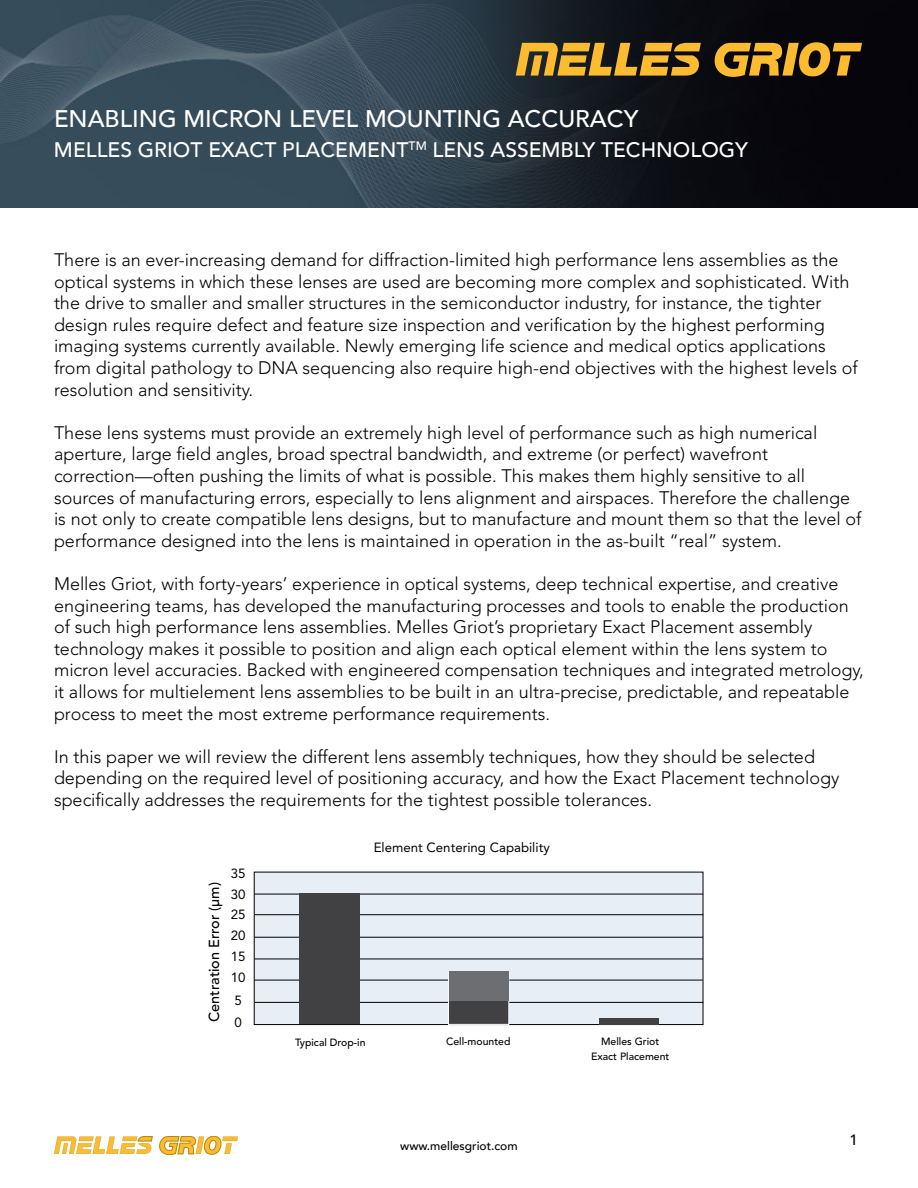
<style>
.page{position:relative;width:918px;height:1188px;background:#fff}
.page>*{position:absolute;margin:0;border:0;box-sizing:border-box;transform-origin:0 0}
.t1{font:500 24px "Avenir";color:#fff}
.t2{font:500 21px "Avenir";color:#fff}
.t3{font:300 18px/21.6px "Avenir LT Std";color:#000}
.t4{font:500 15px "Avenir";color:#000}
.t5{font:500 14.55px "Avenir LT Std";color:#000}
.t6{font:13.2px/20.7px "Avenir LT Std";color:#000;text-align:justify}
.t7{font:500 12px "Avenir";color:#000}
.t8{font:500 10.5px/14.5px "Avenir LT Std";color:#000;text-align:center}
</style>
<div class="page">
<svg style="left:54px;top:1136px;width:99px;height:18px"></svg>
<svg style="left:159px;top:1136px;width:79px;height:19px"></svg>
<img style="left:0;top:0;width:918px;height:207px">
<svg style="left:516px;top:43px;width:185px;height:33px;background:#9f7928"></svg>
<svg style="left:715px;top:42px;width:147px;height:35px;background:#926c20"></svg>
<div style="left:254px;top:872px;width:449px;height:153px;background:#e8eef6"></div>
<div style="left:254px;top:872px;width:449px;height:153px;border:1px solid #000"></div>
<hr style="left:255px;top:1002px;width:448px;height:1px;background:#000">
<hr style="left:254px;top:937px;width:449px;height:1px;background:#000">
<hr style="left:254px;top:914px;width:449px;height:1px;background:#000">
<hr style="left:254px;top:959px;width:449px;height:1px;background:#000">
<hr style="left:254px;top:980px;width:449px;height:1px;background:#000">
<hr style="left:254px;top:894px;width:449px;height:1px;background:#000">
<div style="left:299px;top:893px;width:61px;height:131px;background:#414042"></div>
<div style="left:448px;top:972px;width:61px;height:52px;background:#414042"></div>
<div style="left:448px;top:972px;width:61px;height:53px;border:1px solid #fff"></div>
<div style="left:599px;top:1018px;width:59px;height:6px;background:#414042"></div>
<div style="left:449px;top:972px;width:60px;height:29px;background:#6d6e71"></div>
<h1 class="t1" style="left:54px;top:98px;width:586px">ENABLING MICRON LEVEL MOUNTING ACCURACY</h1>
<p class="t2" style="left:54px;top:132px;width:696px">MELLES GRIOT EXACT PLACEMENT<sup>TM</sup> LENS ASSEMBLY TECHNOLOGY</p>
<p class="t3" style="left:54px;top:249px;width:805px">There is an ever-increasing demand for diffraction-limited high performance lens assemblies as the optical systems in which these lenses are used are becoming more complex and sophisticated. With the drive to smaller and smaller structures in the semiconductor industry, for instance, the tighter design rules require defect and feature size inspection and verification by the highest performing imaging systems currently available. Newly emerging life science and medical optics applications from digital pathology to DNA sequencing also require high-end objectives with the highest levels of resolution and sensitivity.</p>
<p class="t3" style="left:54px;top:422px;width:809px">These lens systems must provide an extremely high level of performance such as high numerical aperture, large field angles, broad spectral bandwidth, and extreme (or perfect) wavefront correction—often pushing the limits of what is possible. This makes them highly sensitive to all sources of manufacturing errors, especially to lens alignment and airspaces. Therefore the challenge is not only to create compatible lens designs, but to manufacture and mount them so that the level of performance designed into the lens is maintained in operation in the as-built “real” system.</p>
<p class="t3" style="left:54px;top:573px;width:811px">Melles Griot, with forty-years’ experience in optical systems, deep technical expertise, and creative engineering teams, has developed the manufacturing processes and tools to enable the production of such high performance lens assemblies. Melles Griot’s proprietary Exact Placement assembly technology makes it possible to position and align each optical element within the lens system to micron level accuracies. Backed with engineered compensation techniques and integrated metrology, it allows for multielement lens assemblies to be built in an ultra-precise, predictable, and repeatable process to meet the most extreme performance requirements.</p>
<p class="t3" style="left:54px;top:746px;width:787px">In this paper we will review the different lens assembly techniques, how they should be selected depending on the required level of positioning accuracy, and how the Exact Placement technology specifically addresses the requirements for the tightest possible tolerances.</p>
<p class="t6" style="left:374px;top:837px;width:177px">Element Centering Capability</p>
<p class="t6" style="left:231px;top:863px;width:16px">35<br>30<br>25<br>20<br>15<br>10</p>
<p class="t6" style="left:234px;top:989px;width:9px;line-height:22.5px">5<br>0</p>
<p class="t8" style="left:295px;top:1035px;width:72px">Typical Drop-in</p>
<p class="t8" style="left:446px;top:1035px;width:66px">Cell-mounted</p>
<p class="t8" style="left:591px;top:1035px;width:80px">Melles Griot<br>Exact Placement</p>
<p class="t5" style="left:206px;top:1022px;width:141px;rotate:-90deg">Centration Error (µm)</p>
<p class="t7" style="left:400px;top:1135px;width:119px">www.mellesgriot.com</p>
<p class="t4" style="left:850px;top:1127px;width:10px">1</p>
</div>
